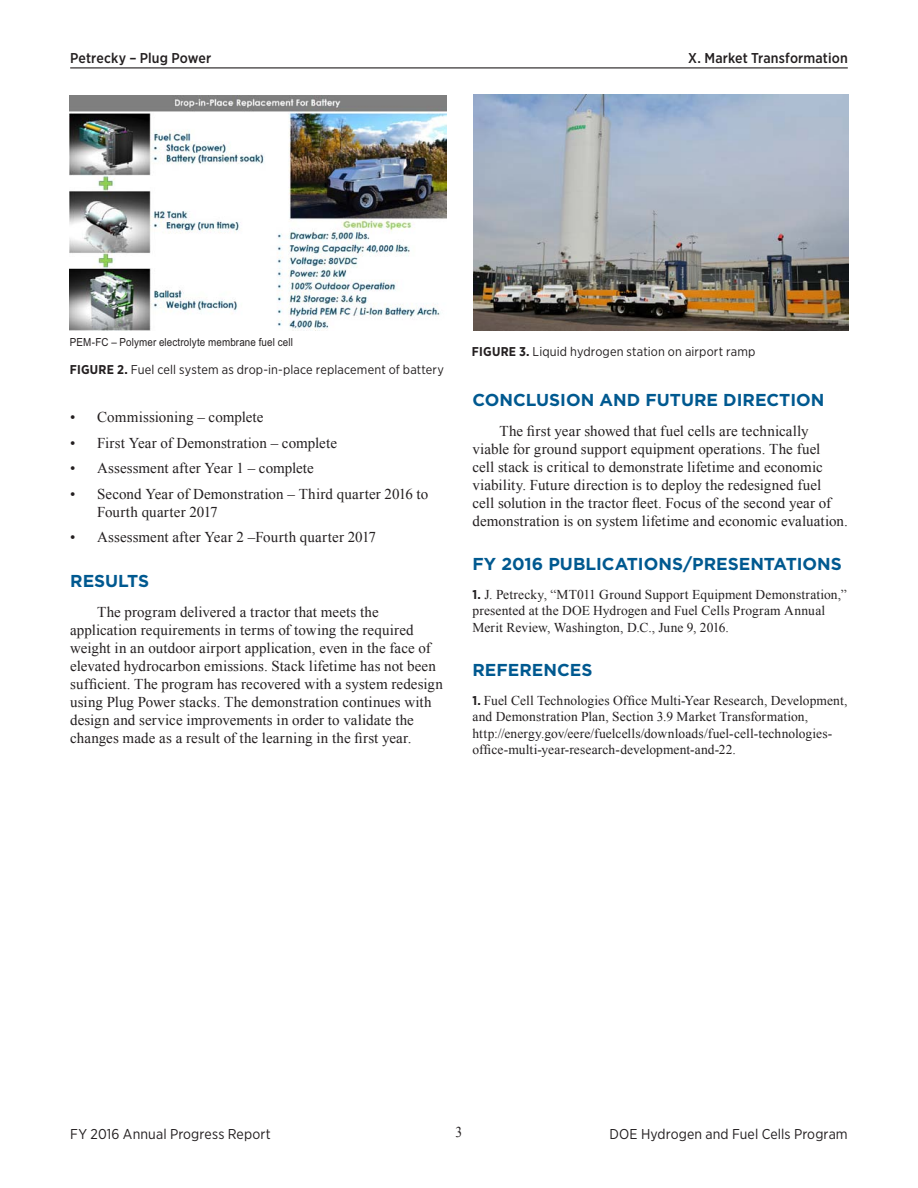
<style>
.page{position:relative;width:918px;height:1188px;background:#fff}
.page>*{position:absolute;margin:0;border:0;box-sizing:border-box;transform-origin:0 0}
._1_Object_Head_Blue{font:700 17.25px "Gotham";color:#005990}
._1_Body_text{font:15px/18px "Times New Roman";letter-spacing:.005em;color:#231f20}
._1_Body_text-2{font:15px "Times New Roman";letter-spacing:.005em;color:#231f20;scale:.9 1}
.t1{font:14.25px "Gotham Narrow";letter-spacing:.01em;color:#231f20}
.t2{font:500 14.25px "Gotham Narrow";letter-spacing:.005em;color:#231f20}
._1_Reference{font:13.5px/16.5px "Times New Roman";letter-spacing:.005em;color:#231f20}
._1_FigureTitle{font:12.75px "Gotham Narrow";letter-spacing:.01em;color:#231f20}
._1_Table_Footer{font:11.1px "Arial Narrow MT Pro";letter-spacing:.015em;color:#231f20;scale:1.08 1}
.s1{font-weight:700}
.s2{font-family:"Gotham Narrow";font-weight:700;font-size:12.75px}
</style>
<div class="page">
<hr style="left:70px;top:67px;width:778px;height:1px;background:#231f20">
<img style="left:70px;top:95px;width:377px;height:235px">
<img style="left:474px;top:95px;width:374px;height:236px">
<p class="t2" style="left:70px;top:49px;width:143px">Petrecky – Plug Power</p>
<p class="t2" style="left:688px;top:49px;width:161px">X. Market Transformation</p>
<p class="_1_Table_Footer" style="left:70px;top:335px;width:208px">PEM-FC – Polymer electrolyte membrane fuel cell</p>
<p class="_1_FigureTitle" style="left:70px;top:362px;width:376px"><span class="s1">FIGURE 2.</span> Fuel cell system as drop-in-place replacement of battery</p>
<p class="_1_Body_text" style="left:70px;top:408px;width:195px">• Commissioning – complete</p>
<p class="_1_Body_text" style="left:70px;top:434px;width:268px">• First Year of Demonstration – complete</p>
<p class="_1_Body_text" style="left:70px;top:459px;width:245px">• Assessment after Year 1 – complete</p>
<p class="_1_Body_text" style="left:97px;top:485px;width:333px;text-indent:-27px">• Second Year of Demonstration – Third quarter 2016 to<br>Fourth quarter 2017</p>
<p class="_1_Body_text" style="left:70px;top:528px;width:307px">• Assessment after Year 2 –Fourth quarter 2017</p>
<p class="_1_Object_Head_Blue" style="left:70px;top:569px;width:81px">RESULTS</p>
<p class="_1_Body_text" style="left:70px;top:603px;width:374px;text-indent:27px">The program delivered a tractor that meets the application requirements in terms of towing the required weight in an outdoor airport application, even in the face of elevated hydrocarbon emissions. Stack lifetime has not been sufficient. The program has recovered with a system redesign using Plug Power stacks. The demonstration continues with design and service improvements in order to validate the changes made as a result of the learning in the first year.</p>
<p class="_1_FigureTitle" style="left:472px;top:343px;width:285px"><span class="s1">FIGURE 3.</span> Liquid hydrogen station on airport ramp</p>
<p class="_1_Object_Head_Blue" style="left:472px;top:389px;width:354px">CONCLUSION AND FUTURE DIRECTION</p>
<p class="_1_Body_text" style="left:472px;top:422px;width:377px;text-indent:27px">The first year showed that fuel cells are technically viable for ground support equipment operations. The fuel<br>cell stack is critical to demonstrate lifetime and economic viability. Future direction is to deploy the redesigned fuel<br>cell solution in the tractor fleet. Focus of the second year of demonstration is on system lifetime and economic evaluation.</p>
<p class="_1_Object_Head_Blue" style="left:472px;top:553px;width:371px">FY 2016 PUBLICATIONS/PRESENTATIONS</p>
<p class="_1_Reference" style="left:472px;top:586px;width:376px"><span class="s2">1.</span> J. Petrecky, “MT011 Ground Support Equipment Demonstration,” presented at the DOE Hydrogen and Fuel Cells Program Annual<br>Merit Review, Washington, D.C., June 9, 2016.</p>
<p class="_1_Object_Head_Blue" style="left:472px;top:659px;width:121px">REFERENCES</p>
<p class="_1_Reference" style="left:472px;top:692px;width:376px"><span class="s2">1.</span> Fuel Cell Technologies Office Multi-Year Research, Development, and Demonstration Plan, Section 3.9 Market Transformation, http://energy.gov/eere/fuelcells/downloads/fuel-cell-technologies&shy;office-multi-year-research-development-and-22.</p>
<p class="t1" style="left:70px;top:1125px;width:202px">FY 2016 Annual Progress Report</p>
<p class="_1_Body_text-2" style="left:456px;top:1122px;width:9px">3</p>
<p class="t1" style="left:610px;top:1125px;width:240px">DOE Hydrogen and Fuel Cells Program</p>
</div>
